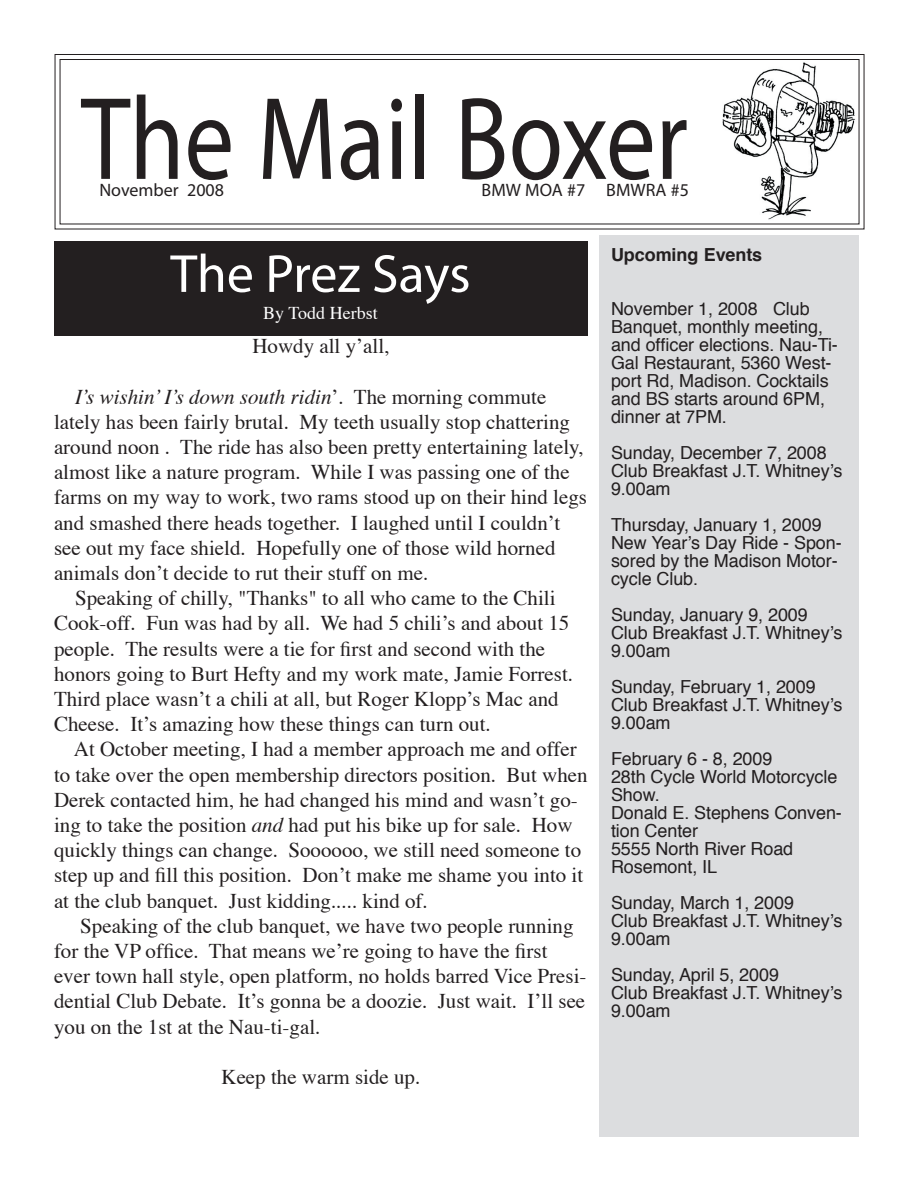
<style>
.page{position:relative;width:918px;height:1188px;background:#fff}
.page>*{position:absolute;margin:0;border:0;box-sizing:border-box;transform-origin:0 0}
.t1{font:700 118.8px "Clearface Gothic LH";color:#231f20;scale:.83 1}
.t2{font:54px "Sign Painter House Script";letter-spacing:-.005em;color:#fff}
.t3{font:21px/25.2px "Times";color:#231f20}
.t4{font:18px/18px "Helvetica";letter-spacing:-.005em;color:#231f20}
.t5{font:300 18px "Clearface Gothic LH";color:#231f20}
.t6{font:700 18px "Helvetica";letter-spacing:-.005em;color:#231f20}
.t7{font:18px "Times";color:#fff}
.s1{font-style:italic}
</style>
<div class="page">
<svg style="left:54px;top:54px;width:811px;height:176px"></svg>
<div style="left:60px;top:59px;width:800px;height:165px;border:1px solid #231f20"></div>
<div style="left:599px;top:235px;width:259px;height:902px;background:#dcdddf"></div>
<div style="left:54px;top:241px;width:533px;height:95px;background:#231f20"></div>
<h1 class="t1" style="left:81px;top:74px;width:733px">The Mail Boxer</h1>
<p class="t5" style="left:99px;top:180px;width:126px">November 2008</p>
<p class="t5" style="left:482px;top:180px;width:209px">BMW MOA #7 BMWRA #5</p>
<h2 class="t2" style="left:170px;top:244px;width:302px">The Prez Says</h2>
<p class="t7" style="left:263px;top:296px;width:116px">By Todd Herbst</p>
<p class="t3" style="left:252px;top:332px;width:139px">Howdy all y’all,</p>
<p class="t3" style="left:54px;top:382px;width:535px;text-indent:21px"><span class="s1">I’s wishin’ I’s down south ridin</span>’. The morning commute lately has been fairly brutal. My teeth usually stop chattering around noon . The ride has also been pretty entertaining lately, almost like a nature program. While I was passing one of the farms on my way to work, two rams stood up on their hind legs and smashed there heads together. I laughed until I couldn’t see out my face shield. Hopefully one of those wild horned animals don’t decide to rut their stuff on me.</p>
<p class="t3" style="left:54px;top:584px;width:521px;text-indent:21px">Speaking of chilly, "Thanks" to all who came to the Chili Cook-off. Fun was had by all. We had 5 chili’s and about 15 people. The results were a tie for first and second with the honors going to Burt Hefty and my work mate, Jamie Forrest.<br>Third place wasn’t a chili at all, but Roger Klopp’s Mac and Cheese. It’s amazing how these things can turn out.</p>
<p class="t3" style="left:54px;top:735px;width:535px;text-indent:20px">At October meeting, I had a member approach me and offer to take over the open membership directors position. But when Derek contacted him, he had changed his mind and wasn’t go&shy;ing to take the position <span class="s1">and</span> had put his bike up for sale. How quickly things can change. Soooooo, we still need someone to step up and fill this position. Don’t make me shame you into it at the club banquet. Just kidding..... kind of.</p>
<p class="t3" style="left:54px;top:911px;width:534px;text-indent:26px">Speaking of the club banquet, we have two people running for the VP office. That means we’re going to have the first ever town hall style, open platform, no holds barred Vice Presi&shy;dential Club Debate. It’s gonna be a doozie. Just wait. I’ll see you on the 1st at the Nau-ti-gal.</p>
<p class="t3" style="left:222px;top:1063px;width:200px">Keep the warm side up.</p>
<p class="t6" style="left:611px;top:239px;width:153px">Upcoming Events</p>
<p class="t4" style="left:611px;top:299px;width:228px">November 1, 2008 Club<br>Banquet, monthly meeting, and officer elections. Nau-Ti-<br>Gal Restaurant, 5360 West&shy;port Rd, Madison. Cocktails and BS starts around 6PM, dinner at 7PM.</p>
<p class="t4" style="left:611px;top:443px;width:233px">Sunday, December 7, 2008<br>Club Breakfast J.T. Whitney’s<br>9.00am</p>
<p class="t4" style="left:611px;top:515px;width:232px">Thursday, January 1, 2009<br>New Year’s Day Ride - Spon&shy;sored by the Madison Motor&shy;cycle Club.</p>
<p class="t4" style="left:611px;top:605px;width:233px">Sunday, January 9, 2009<br>Club Breakfast J.T. Whitney’s<br>9.00am</p>
<p class="t4" style="left:611px;top:677px;width:233px">Sunday, February 1, 2009<br>Club Breakfast J.T. Whitney’s<br>9.00am</p>
<p class="t4" style="left:611px;top:749px;width:232px">February 6 - 8, 2009<br>28th Cycle World Motorcycle<br>Show.<br>Donald E. Stephens Conven&shy;tion Center<br>5555 North River Road<br>Rosemont, IL</p>
<p class="t4" style="left:611px;top:893px;width:233px">Sunday, March 1, 2009<br>Club Breakfast J.T. Whitney’s<br>9.00am</p>
<p class="t4" style="left:611px;top:965px;width:233px">Sunday, April 5, 2009<br>Club Breakfast J.T. Whitney’s<br>9.00am</p>
</div>
